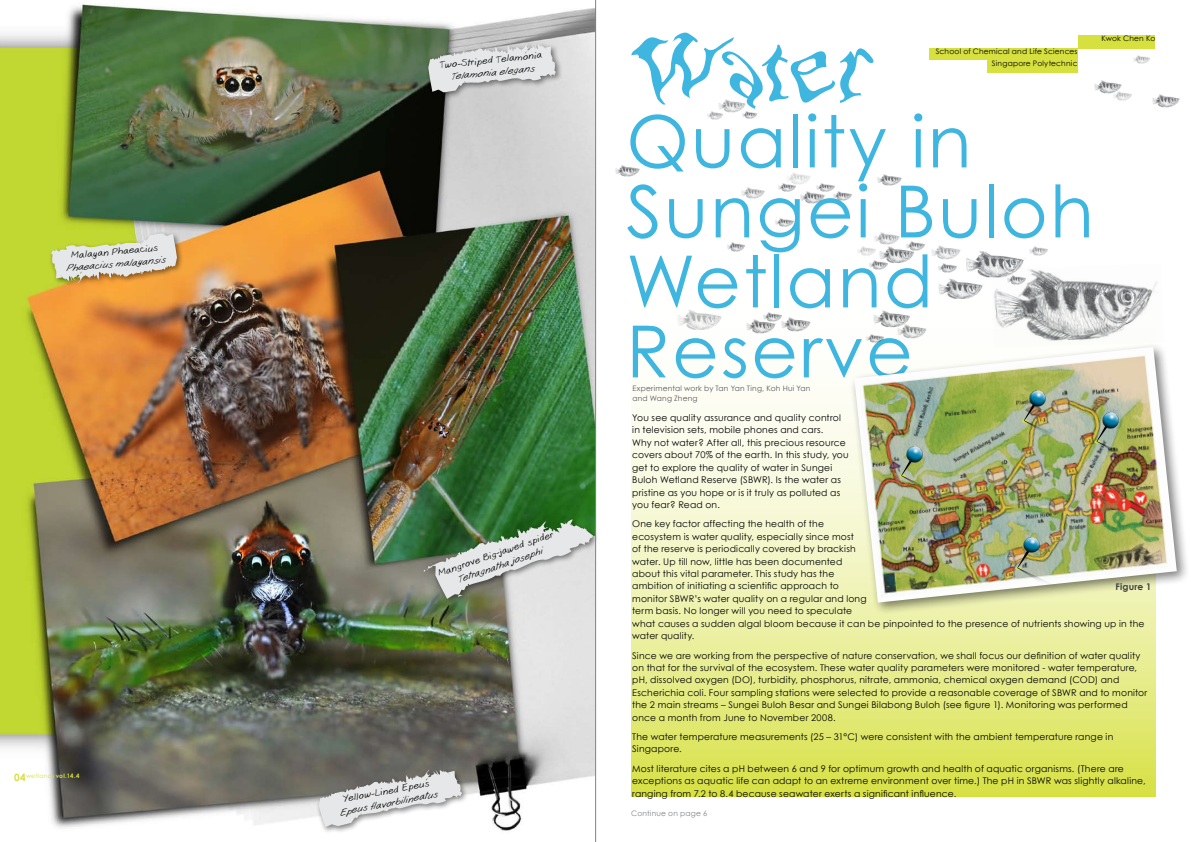
<style>
.page{position:relative;width:1191px;height:842px;background:#fff}
.page>*{position:absolute;margin:0;border:0;box-sizing:border-box;transform-origin:0 0}
.t1{font:72px/70px "Century Gothic";letter-spacing:.03em;color:#3fb6df}
.t2{font:72px "Wave";letter-spacing:-.04em;color:#3fb6df}
.t3{font:9.2px/12.4px "Century Gothic";letter-spacing:.02em;color:#000}
.t4{font:700 9.2px "Century Gothic";letter-spacing:.025em;color:#414142}
.t5{font:9px "Goobascript";color:#000}
.t6{font:italic 9px "Goobascript";color:#000}
.t7{font:7.5px/12.4px "Century Gothic";letter-spacing:.025em;color:#000;text-align:right}
.t8{font:7.5px/10px "Century Gothic";letter-spacing:.03em;color:#58595b}
.t9{font:7.5px "Century Gothic";letter-spacing:.03em;color:#808285}
.t10{font:6px "Century Gothic";letter-spacing:.055em;color:#d6e03e}
.s1{font-weight:700;font-size:10px}
.s2{font-weight:700}
</style>
<div class="page">
<svg style="left:631px;top:278px;width:524px;height:519px"></svg>
<div style="left:1078px;top:36px;width:77px;height:13px;background:#d6e03e"></div>
<img style="left:991px;top:269px;width:166px;height:72px">
<img style="left:965px;top:251px;width:61px;height:28px">
<img style="left:938px;top:279px;width:46px;height:21px">
<img style="left:677px;top:310px;width:46px;height:21px">
<img style="left:879px;top:247px;width:35px;height:16px">
<img style="left:932px;top:246px;width:29px;height:13px">
<img style="left:874px;top:232px;width:26px;height:13px">
<img style="left:788px;top:173px;width:23px;height:11px">
<img style="left:877px;top:174px;width:25px;height:12px">
<img style="left:615px;top:165px;width:25px;height:12px">
<img style="left:816px;top:183px;width:19px;height:9px">
<img style="left:778px;top:183px;width:19px;height:9px">
<img style="left:1094px;top:80px;width:28px;height:13px">
<img style="left:1133px;top:56px;width:17px;height:8px">
<img style="left:801px;top:192px;width:24px;height:11px">
<img style="left:741px;top:187px;width:24px;height:11px">
<img style="left:938px;top:264px;width:19px;height:8px">
<img style="left:906px;top:242px;width:19px;height:9px">
<img style="left:1007px;top:276px;width:19px;height:9px">
<img style="left:764px;top:313px;width:18px;height:8px">
<img style="left:833px;top:192px;width:19px;height:8px">
<img style="left:869px;top:261px;width:19px;height:8px">
<img style="left:858px;top:247px;width:18px;height:8px">
<img style="left:1029px;top:247px;width:19px;height:8px">
<img style="left:1113px;top:92px;width:19px;height:8px">
<img style="left:718px;top:100px;width:28px;height:13px">
<img style="left:866px;top:334px;width:18px;height:7px">
<img style="left:897px;top:325px;width:30px;height:14px">
<img style="left:873px;top:310px;width:38px;height:18px">
<img style="left:1152px;top:95px;width:28px;height:13px">
<img style="left:742px;top:111px;width:15px;height:7px">
<img style="left:707px;top:112px;width:16px;height:7px">
<img style="left:727px;top:242px;width:18px;height:9px">
<img style="left:775px;top:218px;width:19px;height:9px">
<img style="left:781px;top:317px;width:30px;height:14px">
<img style="left:747px;top:319px;width:30px;height:14px">
<div style="left:929px;top:48px;width:148px;height:25px;background:#d6e03e"></div>
<div style="left:923px;top:60px;width:63px;height:17px;background:#fff"></div>
<div style="left:848px;top:341px;width:340px;height:273px;background:#000;opacity:.5"></div>
<img style="left:854px;top:347px;width:322px;height:256px">
<svg style="left:1015px;top:550px;width:55px;height:42px"></svg>
<img style="left:1023px;top:537px;width:16px;height:16px">
<img style="left:899px;top:458px;width:55px;height:42px">
<img style="left:906px;top:446px;width:16px;height:16px">
<img style="left:1021px;top:403px;width:56px;height:42px">
<img style="left:1029px;top:390px;width:16px;height:16px">
<img style="left:1094px;top:424px;width:56px;height:42px">
<img style="left:1102px;top:412px;width:16px;height:16px">
<img style="left:0;top:4px;width:595px;height:827px">
<div style="left:47px;top:230px;width:136px;height:59px;background:#000;opacity:.5"></div>
<svg style="left:50px;top:233px;width:127px;height:50px;background:#d8d2a2"></svg>
<div style="left:424px;top:38px;width:138px;height:61px;background:#000;opacity:.5"></div>
<svg style="left:428px;top:42px;width:129px;height:50px;background:#cecfce"></svg>
<div style="left:315px;top:766px;width:154px;height:67px;background:#000;opacity:.5"></div>
<svg style="left:319px;top:769px;width:144px;height:58px"></svg>
<div style="left:420px;top:516px;width:179px;height:89px;background:#000;opacity:.5"></div>
<svg style="left:422px;top:519px;width:171px;height:80px;background:#a4b3a3"></svg>
<hr style="left:595px;top:0;width:1px;height:842px;background:#808285">
<p class="t5" style="left:71px;top:250px;width:88px;rotate:-5deg">Malayan Phaeacius</p>
<p class="t6" style="left:66px;top:263px;width:101px;rotate:-5deg">Phaeacius malayansis</p>
<p class="t10" style="left:14px;top:773px;width:67px"><span class="s1">04</span>wetlands <span class="s2">vol.14.4</span></p>
<p class="t5" style="left:440px;top:60px;width:103px;rotate:-6deg">Two-Striped Telamonia</p>
<p class="t6" style="left:450px;top:72px;width:85px;rotate:-6deg">Telamonia elegans</p>
<p class="t5" style="left:437px;top:568px;width:123px;rotate:-19deg">Mangrove Big-jawed spider</p>
<p class="t6" style="left:456px;top:575px;width:90px;rotate:-19deg">Tetragnatha josephi</p>
<p class="t5" style="left:342px;top:794px;width:89px;rotate:-11deg">Yellow-Lined Epeus</p>
<p class="t6" style="left:339px;top:808px;width:101px;rotate:-11deg">Epeus flavorbilineatus</p>
<h1 class="t2" style="left:626px;top:12px;width:250px">Water</h1>
<h1 class="t1" style="left:626px;top:105px;width:469px">Quality in<br>Sungei Buloh<br>Wetland<br>Reserve</h1>
<p class="t7" style="left:935px;top:45px;width:143px">School of Chemical and Life Sciences<br>Singapore Polytechnic</p>
<p class="t7" style="left:1101px;top:32px;width:55px">Kwok Chen Ko</p>
<p class="t8" style="left:632px;top:383px;width:180px">Experimental work by Tan Yan Ting, Koh Hui Yan and Wang Zheng</p>
<p class="t3" style="left:632px;top:411px;width:218px">You see quality assurance and quality control in television sets, mobile phones and cars.<br>Why not water? After all, this precious resource covers about 70% of the earth. In this study, you get to explore the quality of water in Sungei Buloh Wetland Reserve (SBWR). Is the water as pristine as you hope or is it truly as polluted as you fear? Read on.</p>
<p class="t3" style="left:632px;top:518px;width:514px">One key factor affecting the health of the<br>ecosystem is water quality, especially since most<br>of the reserve is periodically covered by brackish<br>water. Up till now, little has been documented<br>about this vital parameter. This study has the<br>ambition of initiating a scientific approach to<br>monitor SBWR’s water quality on a regular and long<br>term basis. No longer will you need to speculate<br>what causes a sudden algal bloom because it can be pinpointed to the presence of nutrients showing up in the water quality.</p>
<p class="t3" style="left:632px;top:649px;width:516px">Since we are working from the perspective of nature conservation, we shall focus our definition of water quality on that for the survival of the ecosystem. These water quality parameters were monitored - water temperature, pH, dissolved oxygen (DO), turbidity, phosphorus, nitrate, ammonia, chemical oxygen demand (COD) and Escherichia coli. Four sampling stations were selected to provide a reasonable coverage of SBWR and to monitor the 2 main streams – Sungei Buloh Besar and Sungei Bilabong Buloh (see figure 1). Monitoring was performed once a month from June to November 2008.</p>
<p class="t3" style="left:632px;top:730px;width:482px">The water temperature measurements (25 – 31°C) were consistent with the ambient temperature range in<br>Singapore.</p>
<p class="t3" style="left:632px;top:762px;width:515px">Most literature cites a pH between 6 and 9 for optimum growth and health of aquatic organisms. (There are exceptions as aquatic life can adapt to an extreme environment over time.) The pH in SBWR was slightly alkaline, ranging from 7.2 to 8.4 because seawater exerts a significant influence.</p>
<p class="t4" style="left:1115px;top:581px;width:37px">Figure 1</p>
<p class="t9" style="left:631px;top:809px;width:78px">Continue on page 6</p>
</div>
